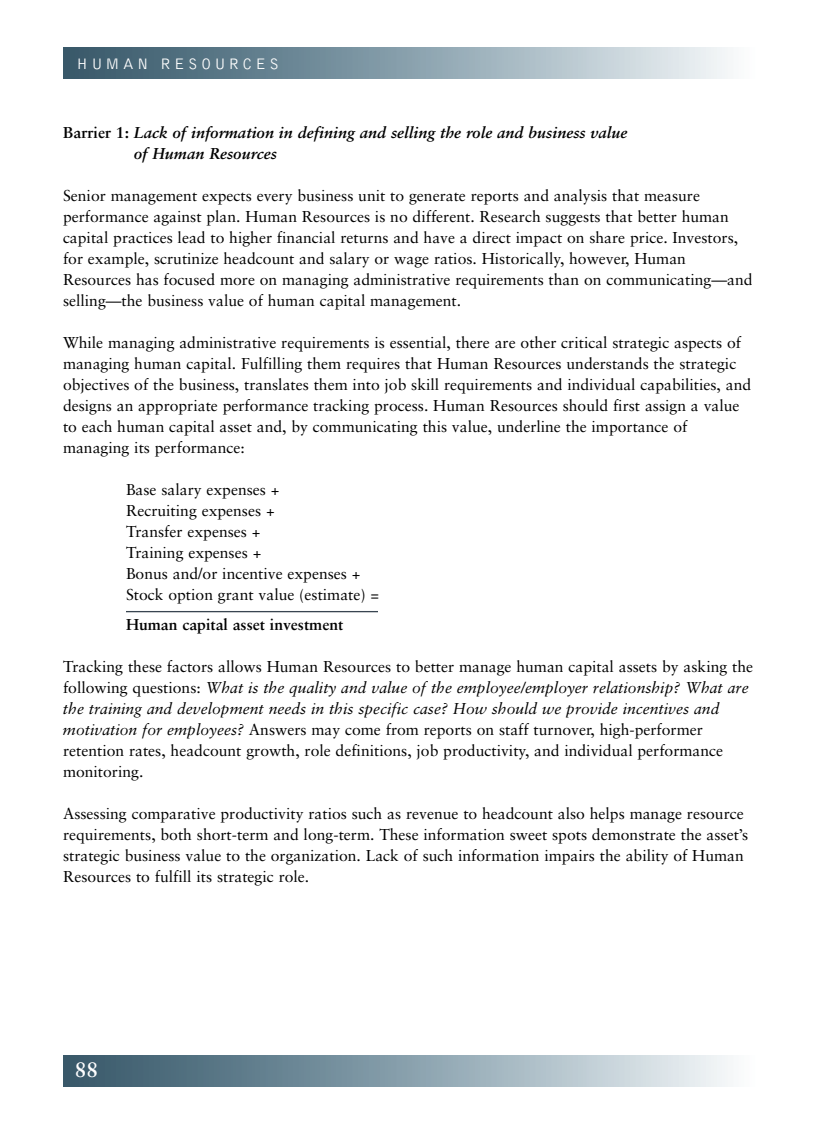
<style>
.page{position:relative;width:819px;height:1134px;background:#fff}
.page>*{position:absolute;margin:0;border:0;box-sizing:border-box;transform-origin:0 0}
.t1{font:700 21px "Sabon";color:#fff}
.t2{font:15.75px/21px "Sabon";color:#000}
.t3{font:italic 700 15.75px/21px "Sabon";color:#000}
.t4{font:700 15.75px "Sabon";color:#000}
.t5{font:300 15.75px "Bell Gothic";letter-spacing:.22em;color:#fff}
.s1{font-style:normal}
.s2{font-style:italic}
</style>
<div class="page">
<img style="left:63px;top:47px;width:665px;height:32px">
<img style="left:63px;top:1055px;width:665px;height:32px">
<hr style="left:126px;top:611px;width:252px;height:1px;background:#394551">
<p class="t5" style="left:77px;top:58px;width:204px">HUMAN RESOURCES</p>
<p class="t3" style="left:134px;top:123px;width:495px;text-indent:-71px"><span class="s1">Barrier 1:</span> Lack of information in defining and selling the role and business value of Human Resources</p>
<p class="t2" style="left:63px;top:186px;width:691px">Senior management expects every business unit to generate reports and analysis that measure performance against plan. Human Resources is no different. Research suggests that better human capital practices lead to higher financial returns and have a direct impact on share price. Investors, for example, scrutinize headcount and salary or wage ratios. Historically, however, Human Resources has focused more on managing administrative requirements than on communicating—and selling—the business value of human capital management.</p>
<p class="t2" style="left:63px;top:333px;width:690px">While managing administrative requirements is essential, there are other critical strategic aspects of managing human capital. Fulfilling them requires that Human Resources understands the strategic objectives of the business, translates them into job skill requirements and individual capabilities, and designs an appropriate performance tracking process. Human Resources should first assign a value to each human capital asset and, by communicating this value, underline the importance of managing its performance:</p>
<p class="t2" style="left:126px;top:480px;width:255px">Base salary expenses +<br>Recruiting expenses +<br>Transfer expenses +<br>Training expenses +<br>Bonus and/or incentive expenses +<br>Stock option grant value (estimate) =</p>
<p class="t4" style="left:126px;top:618px;width:219px">Human capital asset investment</p>
<p class="t2" style="left:63px;top:657px;width:692px">Tracking these factors allows Human Resources to better manage human capital assets by asking the following questions: <span class="s2">What is the quality and value of the employee/employer relationship? What are the training and development needs in this specific case? How should we provide incentives and motivation for employees?</span> Answers may come from reports on staff turnover, high-performer retention rates, headcount growth, role definitions, job productivity, and individual performance monitoring.</p>
<p class="t2" style="left:63px;top:804px;width:687px">Assessing comparative productivity ratios such as revenue to headcount also helps manage resource requirements, both short-term and long-term. These information sweet spots demonstrate the asset’s strategic business value to the organization. Lack of such information impairs the ability of Human Resources to fulfill its strategic role.</p>
<h1 class="t1" style="left:75px;top:1061px;width:25px">88</h1>
</div>
